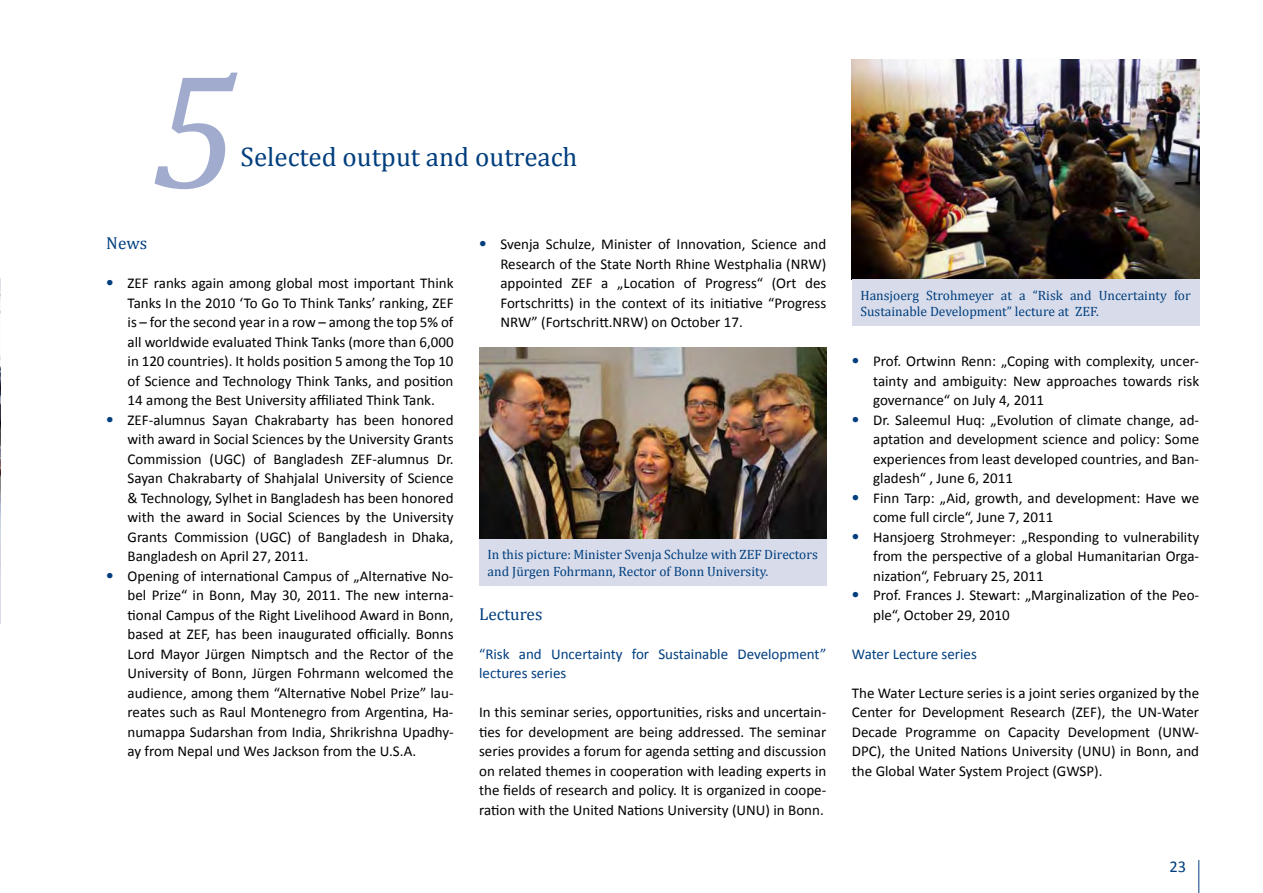
<style>
.page{position:relative;width:1263px;height:893px;background:#fff}
.page>*{position:absolute;margin:0;border:0;box-sizing:border-box;transform-origin:0 0}
.t1{font:italic 165px "Cambria";color:#a0abcd}
.t2{font:27px "Cambria";color:#003e7e}
.t3{font:17.25px "Cambria";color:#003e7e}
.t4{font:16.5px "Calibri";color:#003e7e}
.t5{font:15px/19.5px "Calibri";color:#000;text-align:justify}
.t6{font:15px/19.5px "Calibri";color:#003e7e}
.t7{font:13.5px/16.5px "Cambria";color:#003e7e}
.s1{font-family:"Rotis Sans Serif";color:#003e7e}
</style>
<div class="page">
<hr style="left:1198px;top:860px;width:1px;height:33px;background:#003e7e">
<img style="left:0;top:278px;width:1px;height:312px">
<hr style="left:0;top:590px;width:1px;height:34px;background:#d8dcea">
<img style="left:852px;top:60px;width:347px;height:220px">
<div style="left:852px;top:280px;width:347px;height:46px;background:#d8dcea"></div>
<img style="left:479px;top:348px;width:347px;height:191px">
<div style="left:479px;top:539px;width:347px;height:46px;background:#d8dcea"></div>
<h1 class="t1" style="left:149px;top:15px;width:89px">5</h1>
<h2 class="t2" style="left:241px;top:140px;width:338px">Selected output and outreach</h2>
<p class="t3" style="left:106px;top:233px;width:42px">News</p>
<p class="t5" style="left:128px;top:273px;width:328px;text-indent:-21px"><span class="s1">•</span> ZEF ranks again among global most important Think Tanks In the 2010 ‘To Go To Think Tanks’ ranking, ZEF is – for the second year in a row – among the top 5% of all worldwide evaluated Think Tanks (more than 6,000 in 120 countries). It holds position 5 among the Top 10 of Science and Technology Think Tanks, and position 14 among the Best University affiliated Think Tank.</p>
<p class="t5" style="left:128px;top:410px;width:327px;text-indent:-21px"><span class="s1">•</span> ZEF-alumnus Sayan Chakrabarty has been honored with award in Social Sciences by the University Grants Commission (UGC) of Bangladesh ZEF-alumnus Dr.<br>Sayan Chakrabarty of Shahjalal University of Science &amp; Technology, Sylhet in Bangladesh has been honored with the award in Social Sciences by the University Grants Commission (UGC) of Bangladesh in Dhaka, Bangladesh on April 27, 2011.</p>
<p class="t5" style="left:128px;top:566px;width:327px;text-indent:-21px"><span class="s1">•</span> Opening of international Campus of „Alternative No&shy;bel Prize“ in Bonn, May 30, 2011. The new interna&shy;tional Campus of the Right Livelihood Award in Bonn, based at ZEF, has been inaugurated officially. Bonns Lord Mayor Jürgen Nimptsch and the Rector of the University of Bonn, Jürgen Fohrmann welcomed the audience, among them “Alternative Nobel Prize” lau&shy;reates such as Raul Montenegro from Argentina, Ha&shy;numappa Sudarshan from India, Shrikrishna Upadhy&shy;ay from Nepal und Wes Jackson from the U.S.A.</p>
<p class="t5" style="left:500px;top:234px;width:327px;text-indent:-21px"><span class="s1">•</span> Svenja Schulze, Minister of Innovation, Science and Research of the State North Rhine Westphalia (NRW) appointed ZEF a „Location of Progress“ (Ort des Fortschritts) in the context of its initiative “Progress NRW” (Fortschritt.NRW) on October 17.</p>
<p class="t7" style="left:488px;top:546px;width:332px">In this picture: Minister Svenja Schulze with ZEF Directors and Jürgen Fohrmann, Rector of Bonn University.</p>
<p class="t3" style="left:479px;top:603px;width:65px">Lectures</p>
<p class="t6" style="left:479px;top:644px;width:349px">“Risk and Uncertainty for Sustainable Development” lectures series</p>
<p class="t5" style="left:479px;top:702px;width:349px">In this seminar series, opportunities, risks and uncertain&shy;ties for development are being addressed. The seminar series provides a forum for agenda setting and discussion on related themes in cooperation with leading experts in the fields of research and policy. It is organized in coope&shy;ration with the United Nations University (UNU) in Bonn.</p>
<p class="t7" style="left:860px;top:287px;width:332px">Hansjoerg Strohmeyer at a “Risk and Uncertainty for<br>Sustainable Development” lecture at ZEF.</p>
<p class="t5" style="left:873px;top:351px;width:327px;text-indent:-21px"><span class="s1">•</span> Prof. Ortwinn Renn: „Coping with complexity, uncer&shy;tainty and ambiguity: New approaches towards risk governance“ on July 4, 2011</p>
<p class="t5" style="left:873px;top:410px;width:327px;text-indent:-21px"><span class="s1">•</span> Dr. Saleemul Huq: „Evolution of climate change, ad&shy;aptation and development science and policy: Some experiences from least developed countries, and Ban&shy;gladesh“ , June 6, 2011</p>
<p class="t5" style="left:873px;top:488px;width:327px;text-indent:-21px"><span class="s1">•</span> Finn Tarp: „Aid, growth, and development: Have we come full circle“, June 7, 2011</p>
<p class="t5" style="left:873px;top:527px;width:327px;text-indent:-21px"><span class="s1">•</span> Hansjoerg Strohmeyer: „Responding to vulnerability from the perspective of a global Humanitarian Orga&shy;nization“, February 25, 2011</p>
<p class="t5" style="left:873px;top:585px;width:327px;text-indent:-21px"><span class="s1">•</span> Prof. Frances J. Stewart: „Marginalization of the Peo&shy;ple“, October 29, 2010</p>
<p class="t6" style="left:852px;top:644px;width:127px">Water Lecture series</p>
<p class="t5" style="left:852px;top:683px;width:349px">The Water Lecture series is a joint series organized by the Center for Development Research (ZEF), the UN-Water Decade Programme on Capacity Development (UNW-DPC), the United Nations University (UNU) in Bonn, and the Global Water System Project (GWSP).</p>
<p class="t4" style="left:1169px;top:856px;width:18px">23</p>
</div>
